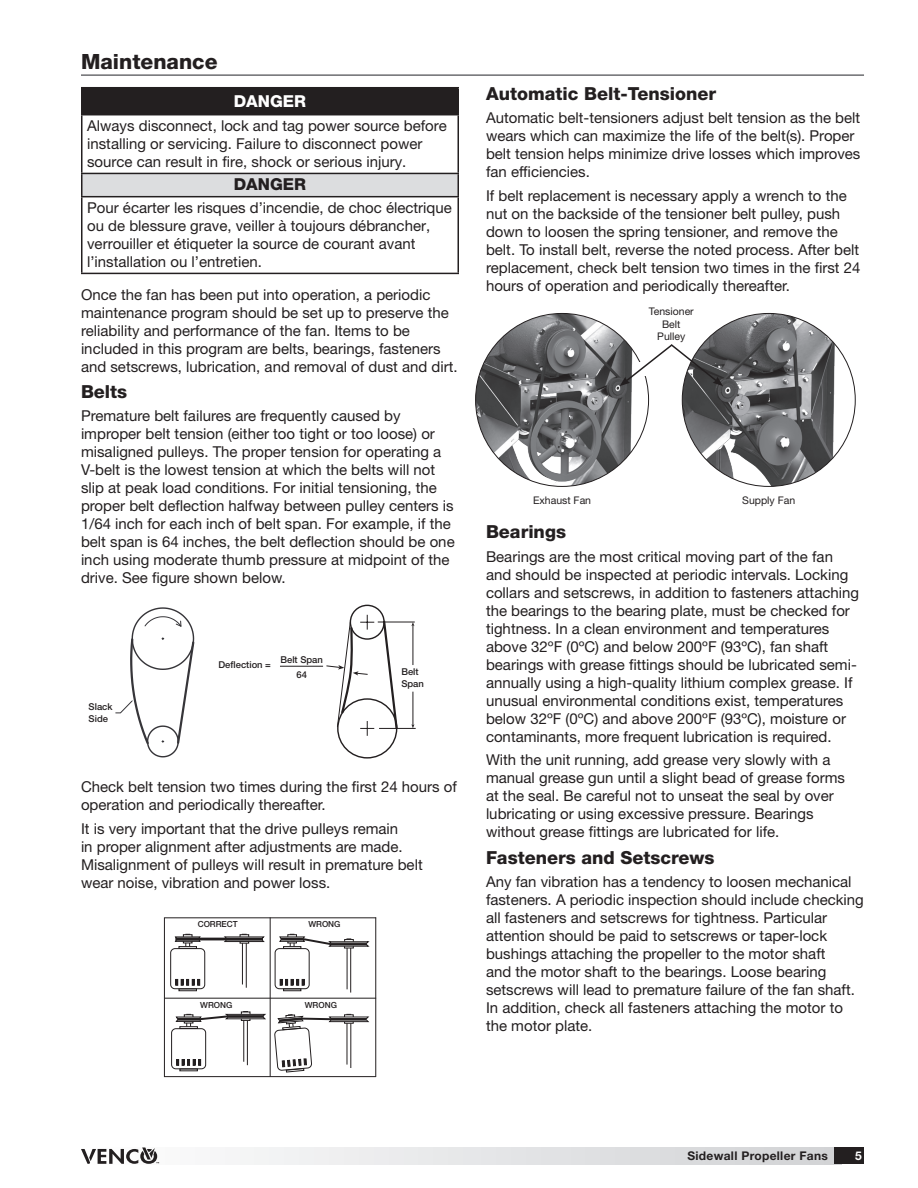
<style>
.page{position:relative;width:918px;height:1188px;background:#fff}
.page>*{position:absolute;margin:0;border:0;box-sizing:border-box;transform-origin:0 0}
.Section_Heading_wUnderline{font:800 21px "Helvetica Neue LT Std";color:#231f20}
.Sub-Section_Headings{font:800 18px "Helvetica Neue LT Std";color:#231f20}
.Caution-Warning-Danger_Heading{font:800 16.5px "Helvetica Neue LT Std";color:#fff}
.Caution-Warning-Danger_Heading-2{font:800 16.5px "Helvetica Neue LT Std";color:#231f20}
.Body_10_12_55_Roman__05_space_after{font:15px/18px "Helvetica Neue LT Std";color:#231f20}
.Caution-Warning-Danger_Text{font:15px/18px "Helvetica Neue LT Std";color:#231f20}
.t1{font:700 12px "Helvetica Neue LT Std";letter-spacing:.025em;color:#231f20}
.t2{font:700 12px "Helvetica Neue LT Std";color:#fff}
.Body_10_12_55_Roman__05_space_after-2{font:10.5px/12.6px "Helvetica Neue LT Std";color:#231f20;text-align:center}
.t3{font:500 10.35px "Helvetica Neue LT Std";color:#231f20}
.t4{font:500 9.45px/11.4px "Helvetica Neue LT Std";color:#231f20}
.t5{font:500 8.4px "Helvetica Neue LT Std";color:#231f20}
</style>
<div class="page">
<svg style="left:159px;top:1148px;width:675px;height:16px"></svg>
<div style="left:834px;top:1148px;width:30px;height:16px;background:#231f20"></div>
<svg style="left:81px;top:1148px;width:78px;height:16px"></svg>
<div style="left:82px;top:88px;width:376px;height:27px;background:#231f20"></div>
<div style="left:82px;top:173px;width:376px;height:24px;background:#dcdddf"></div>
<hr style="left:81px;top:87px;width:378px;height:1px;background:#231f20">
<svg style="left:81px;top:88px;width:1px;height:26px"></svg>
<svg style="left:458px;top:88px;width:1px;height:26px"></svg>
<hr style="left:81px;top:114px;width:378px;height:1px;background:#231f20">
<hr style="left:81px;top:115px;width:1px;height:58px;background:#231f20">
<hr style="left:458px;top:115px;width:1px;height:58px;background:#231f20">
<hr style="left:81px;top:173px;width:378px;height:1px;background:#231f20">
<svg style="left:81px;top:174px;width:1px;height:22px"></svg>
<svg style="left:458px;top:174px;width:1px;height:22px"></svg>
<hr style="left:81px;top:196px;width:378px;height:1px;background:#231f20">
<hr style="left:81px;top:197px;width:1px;height:76px;background:#231f20">
<hr style="left:458px;top:197px;width:1px;height:76px;background:#231f20">
<hr style="left:81px;top:273px;width:378px;height:1px;background:#231f20">
<hr style="left:378px;top:622px;width:37px;height:1px;background:#231f20">
<hr style="left:379px;top:728px;width:37px;height:1px;background:#231f20">
<hr style="left:413px;top:625px;width:1px;height:40px;background:#231f20">
<hr style="left:413px;top:692px;width:1px;height:33px;background:#231f20">
<svg style="left:326px;top:604px;width:73px;height:155px"></svg>
<hr style="left:280px;top:666px;width:43px;height:1px;background:#231f20">
<svg style="left:115px;top:607px;width:80px;height:151px"></svg>
<div style="left:275px;top:948px;width:34px;height:41px;border:1px solid #231f20;border-radius:4px"></div>
<div style="left:283px;top:946px;width:18px;height:3px;border:1px solid #231f20"></div>
<svg style="left:280px;top:979px;width:24px;height:12px"></svg>
<svg style="left:279px;top:934px;width:90px;height:14px"></svg>
<hr style="left:347px;top:948px;width:1px;height:41px;background:#231f20">
<hr style="left:350px;top:948px;width:1px;height:45px;background:#231f20">
<hr style="left:164px;top:917px;width:1px;height:160px;background:#231f20">
<div style="left:170px;top:948px;width:35px;height:41px;border:1px solid #231f20;border-radius:4px"></div>
<div style="left:179px;top:946px;width:18px;height:3px;border:1px solid #231f20"></div>
<div style="left:176px;top:938px;width:87px;height:2px;border:1px solid #231f20"></div>
<svg style="left:224px;top:934px;width:41px;height:9px"></svg>
<svg style="left:175px;top:934px;width:25px;height:13px"></svg>
<svg style="left:176px;top:979px;width:24px;height:12px"></svg>
<hr style="left:242px;top:943px;width:1px;height:41px;background:#231f20">
<hr style="left:246px;top:943px;width:1px;height:45px;background:#231f20">
<div style="left:171px;top:1029px;width:35px;height:40px;border:1px solid #231f20;border-radius:4px"></div>
<svg style="left:177px;top:1059px;width:24px;height:12px"></svg>
<svg style="left:274px;top:1014px;width:95px;height:58px"></svg>
<svg style="left:175px;top:1011px;width:91px;height:18px"></svg>
<hr style="left:244px;top:1020px;width:1px;height:42px;background:#231f20">
<hr style="left:247px;top:1020px;width:1px;height:45px;background:#231f20">
<hr style="left:375px;top:917px;width:1px;height:160px;background:#231f20">
<hr style="left:270px;top:917px;width:1px;height:160px;background:#231f20">
<hr style="left:164px;top:917px;width:212px;height:1px;background:#231f20">
<hr style="left:165px;top:998px;width:211px;height:1px;background:#231f20">
<hr style="left:164px;top:1076px;width:212px;height:1px;background:#231f20">
<hr style="left:81px;top:74px;width:783px;height:2px;background:#6c6d70">
<img style="left:476px;top:313px;width:173px;height:173px;border-radius:86px">
<img style="left:682px;top:313px;width:173px;height:173px;border-radius:86px">
<svg style="left:620px;top:343px;width:103px;height:43px"></svg>
<p class="Section_Heading_wUnderline" style="left:81px;top:49px;width:138px">Maintenance</p>
<p class="Caution-Warning-Danger_Heading" style="left:234px;top:91px;width:74px">DANGER</p>
<p class="Caution-Warning-Danger_Text" style="left:87px;top:117px;width:361px">Always disconnect, lock and tag power source before installing or servicing. Failure to disconnect power source can result in fire, shock or serious injury.</p>
<p class="Caution-Warning-Danger_Heading-2" style="left:234px;top:175px;width:74px">DANGER</p>
<p class="Caution-Warning-Danger_Text" style="left:87px;top:199px;width:366px">Pour écarter les risques d’incendie, de choc électrique ou de blessure grave, veiller à toujours débrancher, verrouiller et étiqueter la source de courant avant l’installation ou l’entretien.</p>
<p class="Body_10_12_55_Roman__05_space_after" style="left:81px;top:285px;width:378px">Once the fan has been put into operation, a periodic maintenance program should be set up to preserve the reliability and performance of the fan. Items to be included in this program are belts, bearings, fasteners and setscrews, lubrication, and removal of dust and dirt.</p>
<p class="Sub-Section_Headings" style="left:81px;top:381px;width:48px">Belts</p>
<p class="Body_10_12_55_Roman__05_space_after" style="left:81px;top:407px;width:375px">Premature belt failures are frequently caused by improper belt tension (either too tight or too loose) or misaligned pulleys. The proper tension for operating a V-belt is the lowest tension at which the belts will not slip at peak load conditions. For initial tensioning, the proper belt deflection halfway between pulley centers is 1/64 inch for each inch of belt span. For example, if the belt span is 64 inches, the belt deflection should be one inch using moderate thumb pressure at midpoint of the drive. See figure shown below.</p>
<p class="t4" style="left:314px;top:325px;width:46px">CORRECT</p>
<p class="t3" style="left:90px;top:413px;width:83px">cause belt failure</p>
<p class="t4" style="left:89px;top:701px;width:25px">Slack<br>Side</p>
<p class="t4" style="left:218px;top:659px;width:54px">Deflection =</p>
<p class="t4" style="left:280px;top:652px;width:44px;line-height:15.1px;text-align:center">Belt Span<br>64</p>
<p class="t4" style="left:401px;top:666px;width:24px">Belt<br>Span</p>
<p class="Body_10_12_55_Roman__05_space_after" style="left:81px;top:778px;width:377px">Check belt tension two times during the first 24 hours of operation and periodically thereafter.</p>
<p class="Body_10_12_55_Roman__05_space_after" style="left:81px;top:819px;width:343px">It is very important that the drive pulleys remain<br>in proper alignment after adjustments are made.<br>Misalignment of pulleys will result in premature belt wear noise, vibration and power loss.</p>
<p class="t5" style="left:198px;top:919px;width:42px">CORRECT</p>
<p class="t5" style="left:308px;top:919px;width:34px">WRONG</p>
<p class="t5" style="left:200px;top:1000px;width:34px">WRONG</p>
<p class="t5" style="left:305px;top:1000px;width:34px">WRONG</p>
<p class="Sub-Section_Headings" style="left:486px;top:83px;width:232px">Automatic Belt-Tensioner</p>
<p class="Body_10_12_55_Roman__05_space_after" style="left:486px;top:109px;width:376px">Automatic belt-tensioners adjust belt tension as the belt wears which can maximize the life of the belt(s). Proper belt tension helps minimize drive losses which improves fan efficiencies.</p>
<p class="Body_10_12_55_Roman__05_space_after" style="left:486px;top:186px;width:376px">If belt replacement is necessary apply a wrench to the nut on the backside of the tensioner belt pulley, push down to loosen the spring tensioner, and remove the belt. To install belt, reverse the noted process. After belt replacement, check belt tension two times in the first 24 hours of operation and periodically thereafter.</p>
<p class="Body_10_12_55_Roman__05_space_after-2" style="left:649px;top:305px;width:46px">Tensioner<br>Belt<br>Pulley</p>
<p class="Body_10_12_55_Roman__05_space_after-2" style="left:533px;top:494px;width:60px">Exhaust Fan</p>
<p class="Body_10_12_55_Roman__05_space_after-2" style="left:742px;top:494px;width:55px">Supply Fan</p>
<p class="Sub-Section_Headings" style="left:486px;top:521px;width:82px">Bearings</p>
<p class="Body_10_12_55_Roman__05_space_after" style="left:486px;top:547px;width:375px">Bearings are the most critical moving part of the fan and should be inspected at periodic intervals. Locking collars and setscrews, in addition to fasteners attaching the bearings to the bearing plate, must be checked for tightness. In a clean environment and temperatures above 32ºF (0ºC) and below 200ºF (93ºC), fan shaft bearings with grease fittings should be lubricated semi&shy;annually using a high-quality lithium complex grease. If unusual environmental conditions exist, temperatures below 32ºF (0ºC) and above 200ºF (93ºC), moisture or contaminants, more frequent lubrication is required.</p>
<p class="Body_10_12_55_Roman__05_space_after" style="left:486px;top:751px;width:360px">With the unit running, add grease very slowly with a manual grease gun until a slight bead of grease forms at the seal. Be careful not to unseat the seal by over lubricating or using excessive pressure. Bearings without grease fittings are lubricated for life.</p>
<p class="Sub-Section_Headings" style="left:486px;top:847px;width:230px">Fasteners and Setscrews</p>
<p class="Body_10_12_55_Roman__05_space_after" style="left:486px;top:872px;width:379px">Any fan vibration has a tendency to loosen mechanical fasteners. A periodic inspection should include checking all fasteners and setscrews for tightness. Particular attention should be paid to setscrews or taper-lock bushings attaching the propeller to the motor shaft<br>and the motor shaft to the bearings. Loose bearing setscrews will lead to premature failure of the fan shaft.<br>In addition, check all fasteners attaching the motor to the motor plate.</p>
<p class="t4" style="left:572px;top:591px;width:46px">CORRECT</p>
<p class="t4" style="left:696px;top:591px;width:38px">WRONG</p>
<p class="t4" style="left:575px;top:681px;width:38px">WRONG</p>
<p class="t4" style="left:692px;top:681px;width:38px">WRONG</p>
<p class="t1" style="left:687px;top:1148px;width:142px">Sidewall Propeller Fans</p>
<p class="t2" style="left:855px;top:1148px;width:8px">5</p>
</div>
